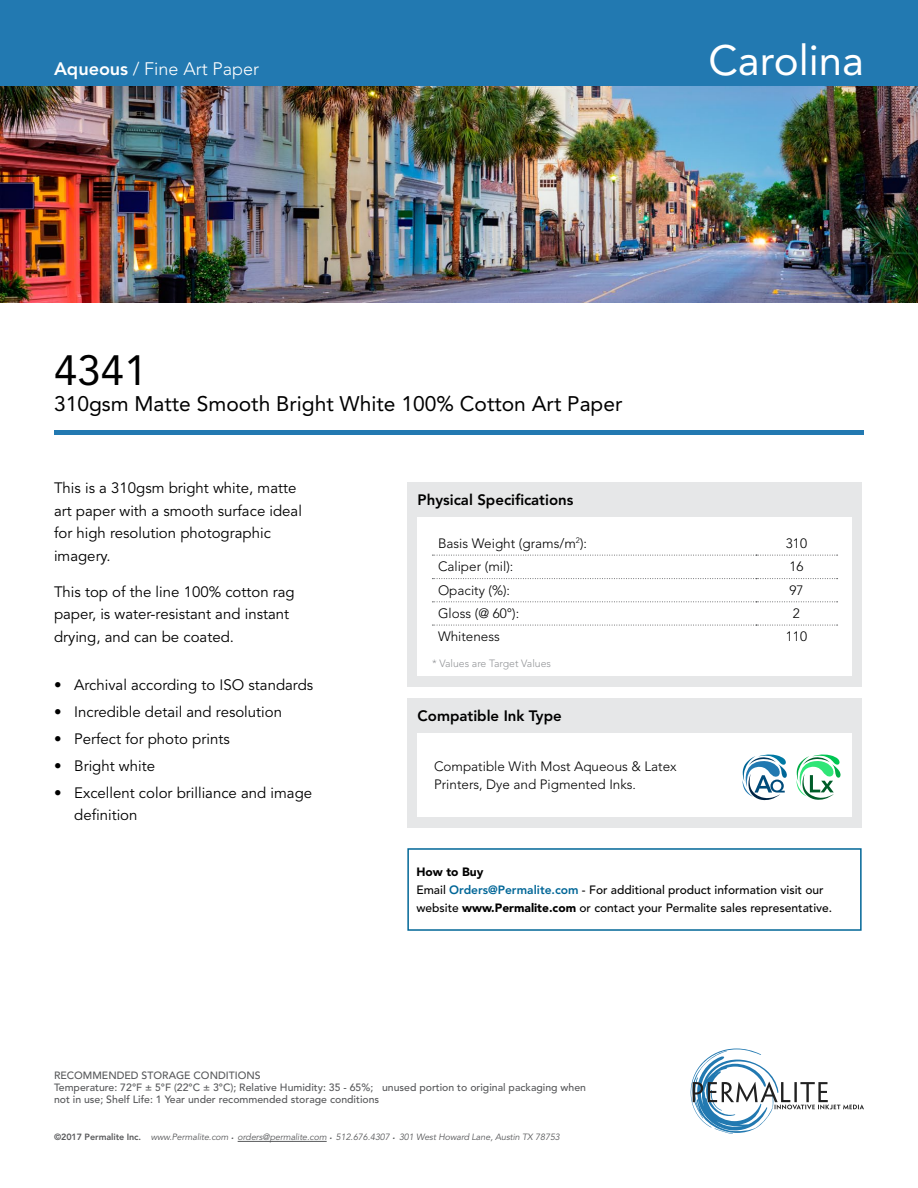
<style>
.page{position:relative;width:918px;height:1188px;background:#fff}
.page>*{position:absolute;margin:0;border:0;box-sizing:border-box;transform-origin:0 0}
.t1{font:42px "Avenir LT Std";color:#fff}
.t2{font:42px "Avenir LT Std";color:#000}
.t3{font:21px "Avenir LT Std";color:#000}
.t4{font:300 18px "Avenir LT Std";color:#fff}
.t5{font:15px/22.5px "Avenir LT Std";color:#000}
.t6{font:800 15px "Avenir LT Std";color:#000}
.t7{font:300 13.5px/18px "Avenir LT Std";color:#000}
.t8{font:500 12px/18px "Avenir LT Std";color:#000}
.t9{font:500 10.5px/12px "Avenir LT Std";color:#58595b}
.t10{font:300 10.5px "Avenir LT Std";color:#939598}
.t11{font:9px "Avenir LT Std";color:#58595b}
.s1{font-weight:800}
.s2{font-weight:900}
.s3{font-weight:800;color:#006697}
</style>
<div class="page">
<div style="left:0;top:0;width:918px;height:86px;background:#2279b1"></div>
<svg style="left:690px;top:1049px;width:174px;height:85px"></svg>
<hr style="left:238px;top:1141px;width:89px;height:1px;background:#58595b">
<img style="left:0;top:86px;width:918px;height:216px">
<div style="left:54px;top:430px;width:810px;height:5px;background:#2279b1"></div>
<div style="left:407px;top:482px;width:455px;height:205px;background:#e6e7e8"></div>
<div style="left:417px;top:517px;width:435px;height:159px;background:#fff"></div>
<svg style="left:432px;top:578px;width:406px;height:1px"></svg>
<svg style="left:432px;top:601px;width:406px;height:1px"></svg>
<svg style="left:432px;top:625px;width:406px;height:1px"></svg>
<svg style="left:432px;top:555px;width:406px;height:1px"></svg>
<div style="left:407px;top:848px;width:455px;height:83px;border:2px solid #006697"></div>
<div style="left:407px;top:698px;width:455px;height:130px;background:#e6e7e8"></div>
<div style="left:417px;top:733px;width:435px;height:84px;background:#fff"></div>
<svg style="left:796px;top:754px;width:45px;height:46px"></svg>
<svg style="left:742px;top:754px;width:45px;height:46px"></svg>
<p class="t4" style="left:54px;top:58px;width:207px"><span class="s1">Aqueous</span> / Fine Art Paper</p>
<h1 class="t1" style="left:708px;top:36px;width:157px">Carolina</h1>
<h1 class="t2" style="left:54px;top:346px;width:95px">4341</h1>
<h2 class="t3" style="left:54px;top:391px;width:570px">310gsm Matte Smooth Bright White 100% Cotton Art Paper</h2>
<p class="t5" style="left:54px;top:477px;width:250px">This is a 310gsm bright white, matte art paper with a smooth surface ideal for high resolution photographic imagery.</p>
<p class="t5" style="left:54px;top:581px;width:242px">This top of the line 100% cotton rag paper, is water-resistant and instant drying, and can be coated.</p>
<p class="t5" style="left:54px;top:674px;width:261px">• Archival according to ISO standards</p>
<p class="t5" style="left:54px;top:701px;width:230px">• Incredible detail and resolution</p>
<p class="t5" style="left:54px;top:728px;width:177px">• Perfect for photo prints</p>
<p class="t5" style="left:54px;top:755px;width:103px">• Bright white</p>
<p class="t5" style="left:74px;top:782px;width:240px;text-indent:-20px">• Excellent color brilliance and image definition</p>
<p class="t6" style="left:418px;top:490px;width:157px">Physical Specifications</p>
<p class="t7" style="left:438px;top:534px;width:151px">Basis Weight (grams/m<sup>2</sup>):</p>
<p class="t7" style="left:786px;top:534px;width:23px">310</p>
<p class="t7" style="left:438px;top:558px;width:77px">Caliper (mil):</p>
<p class="t7" style="left:789px;top:558px;width:16px">16</p>
<p class="t7" style="left:438px;top:581px;width:74px">Opacity (%):</p>
<p class="t7" style="left:789px;top:581px;width:16px">97</p>
<p class="t7" style="left:438px;top:604px;width:83px">Gloss (@ 60°):</p>
<p class="t7" style="left:793px;top:604px;width:9px">2</p>
<p class="t7" style="left:438px;top:628px;width:64px">Whiteness</p>
<p class="t7" style="left:786px;top:628px;width:23px">110</p>
<p class="t10" style="left:432px;top:657px;width:121px">* Values are Target Values</p>
<p class="t6" style="left:418px;top:707px;width:146px">Compatible Ink Type</p>
<p class="t7" style="left:434px;top:757px;width:244px">Compatible With Most Aqueous &amp; Latex<br>Printers, Dye and Pigmented Inks.</p>
<p class="t8" style="left:416px;top:863px;width:417px"><span class="s2">How to Buy<br></span>Email <span class="s3">Orders@Permalite.com</span> - For additional product information visit our website <span class="s2">www.Permalite.com</span> or contact your Permalite sales representative.</p>
<p class="t9" style="left:54px;top:1070px;width:534px">RECOMMENDED STORAGE CONDITIONS<br>Temperature: 72°F ± 5°F (22°C ± 3°C); Relative Humidity: 35 - 65%; unused portion to original packaging when not in use; Shelf Life: 1 Year under recommended storage conditions</p>
<p class="t11" style="left:54px;top:1132px;width:509px"><span class="s1">© 2 0 1 7 P e r m a l ite I n c.</span> www.Permalite.com <sup>.</sup> orders@permalite.com <sup>.</sup> 512.676.4307 <sup>.</sup> 301 West Howard Lane, Austin TX 78753</p>
</div>
